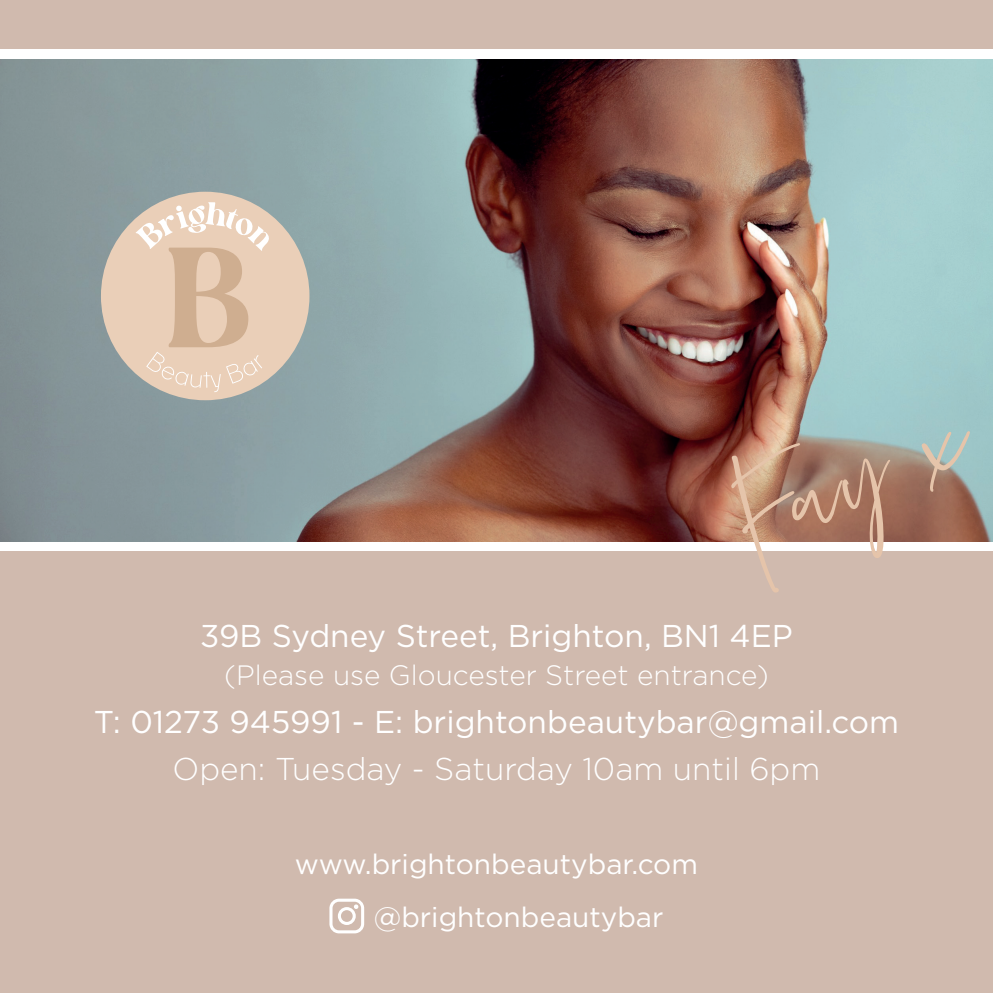
<style>
.page{position:relative;width:993px;height:993px;background:#fff}
.page>*{position:absolute;margin:0;border:0;box-sizing:border-box;transform-origin:0 0}
.t1{font:31.5px "Gotham";color:#fff}
.t2{font:300 31.5px "Gotham";color:#fff}
.t3{font:28px "Gotham";color:#fff}
.t4{font:300 28px "Gotham";color:#fff}
</style>
<div class="page">
<div style="left:0;top:0;width:992px;height:992px;background:#d0baae"></div>
<div style="left:0;top:50px;width:992px;height:501px;background:#fff"></div>
<img style="left:0;top:60px;width:992px;height:481px">
<svg style="left:729px;top:442px;width:161px;height:151px"></svg>
<svg style="left:919px;top:430px;width:52px;height:63px;background:#a9a89f"></svg>
<div style="left:101px;top:192px;width:208px;height:208px;background:#eacfb8;border-radius:50%"></div>
<svg style="left:135px;top:202px;width:135px;height:190px"></svg>
<svg style="left:329px;top:898px;width:35px;height:35px"></svg>
<p class="t1" style="left:200px;top:615px;width:594px">39B Sydney Street, Brighton, BN1 4EP</p>
<p class="t4" style="left:224px;top:657px;width:546px">(Please use Gloucester Street entrance)</p>
<p class="t1" style="left:94px;top:701px;width:806px">T: 01273 945991 - E: brightonbeautybar@gmail.com</p>
<p class="t2" style="left:172px;top:749px;width:649px">Open: Tuesday - Saturday 10am until 6pm</p>
<p class="t3" style="left:295px;top:845px;width:404px">www.brightonbeautybar.com</p>
<p class="t3" style="left:374px;top:899px;width:291px">@brightonbeautybar</p>
</div>
